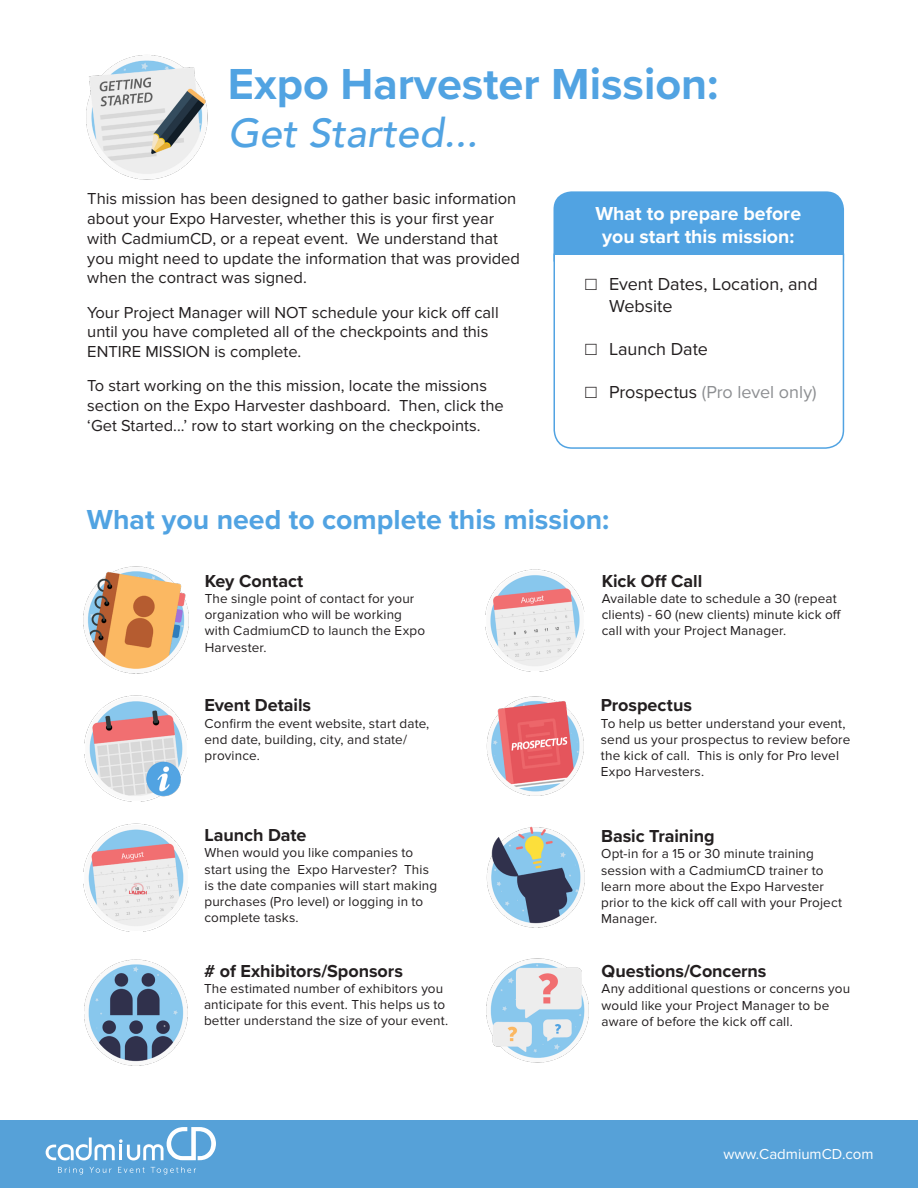
<style>
.page{position:relative;width:918px;height:1188px;background:#fff}
.page>*{position:absolute;margin:0;border:0;box-sizing:border-box;transform-origin:0 0}
.t1{font:700 45px "Proxima Nova";color:#51a3e2}
.t2{font:italic 500 40.5px "Avenir";color:#51a3e2}
.Section_Header{font:700 28.5px "Proxima Nova";color:#51a3e2}
.t3{font:700 19.5px/23.4px "Proxima Nova";color:#fff;text-align:center}
.t4{font:700 18px "Proxima Nova";letter-spacing:-.005em;color:#231f20}
.t5{font:18px/21.6px "Proxima Nova";color:#231f20}
.t6{font:18px "Proxima Nova";color:#8d8f92}
.t7{font:16.5px/19.8px "Proxima Nova";color:#231f20}
.t8{font:15px "Proxima Nova";color:#fff}
.t9{font:13.5px/16.2px "Proxima Nova";letter-spacing:.01em;color:#231f20}
.s1{color:#231f20}
</style>
<div class="page">
<img style="left:86px;top:55px;width:122px;height:125px">
<img style="left:486px;top:570px;width:98px;height:101px">
<div style="left:0;top:1120px;width:918px;height:68px;background:#56a1d8"></div>
<svg style="left:46px;top:1127px;width:170px;height:33px"></svg>
<svg style="left:58px;top:1167px;width:25px;height:7px"></svg>
<svg style="left:89px;top:1167px;width:23px;height:6px"></svg>
<svg style="left:118px;top:1167px;width:27px;height:6px"></svg>
<svg style="left:151px;top:1167px;width:45px;height:7px"></svg>
<div style="left:554px;top:191px;width:290px;height:62px;background:#51a3e2"></div>
<svg style="left:553px;top:253px;width:292px;height:196px"></svg>
<img style="left:83px;top:566px;width:106px;height:108px">
<img style="left:486px;top:958px;width:103px;height:105px">
<img style="left:84px;top:695px;width:104px;height:107px">
<img style="left:487px;top:827px;width:98px;height:101px">
<img style="left:84px;top:824px;width:105px;height:108px">
<img style="left:84px;top:959px;width:104px;height:107px">
<img style="left:486px;top:696px;width:98px;height:100px">
<p class="t1" style="left:228px;top:50px;width:492px">Expo Harvester Mission:</p>
<p class="t2" style="left:228px;top:109px;width:251px">Get Started...</p>
<p class="t7" style="left:87px;top:189px;width:434px">This mission has been designed to gather basic information about your Expo Harvester, whether this is your first year with CadmiumCD, or a repeat event. We understand that you might need to update the information that was provided when the contract was signed.</p>
<p class="t7" style="left:87px;top:302px;width:413px">Your Project Manager will NOT schedule your kick off call until you have completed all of the checkpoints and this<br>ENTIRE MISSION is complete.</p>
<p class="t7" style="left:87px;top:376px;width:418px">To start working on the this mission, locate the missions section on the Expo Harvester dashboard. Then, click the ‘Get Started...’ row to start working on the checkpoints.</p>
<p class="t3" style="left:595px;top:201px;width:207px">What to prepare before you start this mission:</p>
<p class="t5" style="left:609px;top:274px;width:210px;text-indent:-26px">□ Event Dates, Location, and<br>Website</p>
<p class="t5" style="left:584px;top:338px;width:126px">□ Launch Date</p>
<p class="t6" style="left:584px;top:382px;width:235px"><span class="s1">□ Prospectus</span> (Pro level only)</p>
<p class="Section_Header" style="left:87px;top:499px;width:524px">What you need to complete this mission:</p>
<p class="t4" style="left:205px;top:567px;width:100px">Key Contact</p>
<p class="t9" style="left:205px;top:591px;width:222px">The single point of contact for your organization who will be working with CadmiumCD to launch the Expo<br>Harvester.</p>
<p class="t4" style="left:205px;top:692px;width:108px">Event Details</p>
<p class="t9" style="left:205px;top:715px;width:226px">Confirm the event website, start date, end date, building, city, and state/ province.</p>
<p class="t4" style="left:204px;top:822px;width:104px">Launch Date</p>
<p class="t9" style="left:204px;top:845px;width:234px">When would you like companies to start using the Expo Harvester? This is the date companies will start making purchases (Pro level) or logging in to complete tasks.</p>
<p class="t4" style="left:204px;top:957px;width:201px"># of Exhibitors/Sponsors</p>
<p class="t9" style="left:204px;top:980px;width:246px">The estimated number of exhibitors you anticipate for this event. This helps us to better understand the size of your event.</p>
<p class="t4" style="left:602px;top:567px;width:102px">Kick Off Call</p>
<p class="t9" style="left:602px;top:590px;width:241px">Available date to schedule a 30 (repeat clients) - 60 (new clients) minute kick off call with your Project Manager.</p>
<p class="t4" style="left:601px;top:692px;width:93px">Prospectus</p>
<p class="t9" style="left:601px;top:715px;width:251px">To help us better understand your event, send us your prospectus to review before the kick of call. This is only for Pro level Expo Harvesters.</p>
<p class="t4" style="left:601px;top:823px;width:115px">Basic Training</p>
<p class="t9" style="left:601px;top:846px;width:243px">Opt-in for a 15 or 30 minute training session with a CadmiumCD trainer to learn more about the Expo Harvester prior to the kick off call with your Project<br>Manager.</p>
<p class="t4" style="left:602px;top:958px;width:167px">Questions/Concerns</p>
<p class="t9" style="left:602px;top:981px;width:250px">Any additional questions or concerns you would like your Project Manager to be aware of before the kick off call.</p>
<p class="t8" style="left:723px;top:1146px;width:152px">www.CadmiumCD.com</p>
</div>
